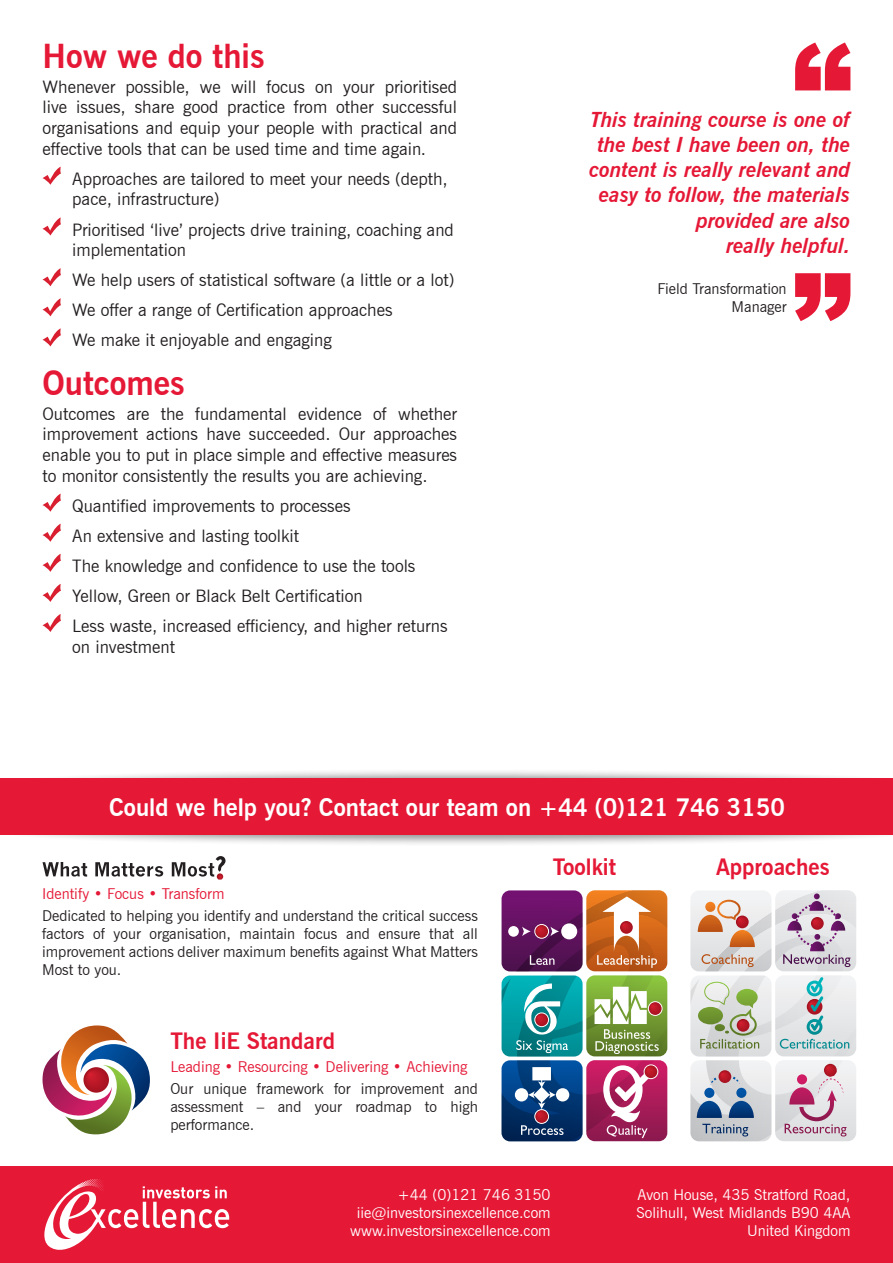
<style>
.page{position:relative;width:893px;height:1263px;background:#fff}
.page>*{position:absolute;margin:0;border:0;box-sizing:border-box;transform-origin:0 0}
.Heading{font:700 33px "News Gothic BT";color:#e51836}
.t1{font:700 24px "News Gothic BT";color:#fff}
.t2{font:700 22.5px "News Gothic BT";color:#e51836}
.t3{font:italic 700 21px/25.2px "News Gothic BT";color:#e51836;text-align:right}
.Tick_List{font:17.25px/20.7px "News Gothic BT";color:#231f20}
.Content{font:17.25px/20.7px "News Gothic BT";color:#231f20;text-align:justify}
.Quote_by{font:15px/18px "News Gothic BT";color:#231f20;text-align:justify}
.t4{font:15px/18px "News Gothic BT";color:#fff;text-align:right}
.t5{font:15px "News Gothic BT";color:#e51836}
</style>
<div class="page">
<svg style="left:43px;top:862px;width:44px;height:14px"></svg>
<svg style="left:95px;top:862px;width:68px;height:14px"></svg>
<svg style="left:172px;top:856px;width:54px;height:23px"></svg>
<svg style="left:43px;top:167px;width:18px;height:18px"></svg>
<svg style="left:43px;top:217px;width:18px;height:18px"></svg>
<svg style="left:43px;top:268px;width:18px;height:18px"></svg>
<svg style="left:43px;top:298px;width:18px;height:18px"></svg>
<svg style="left:43px;top:328px;width:18px;height:18px"></svg>
<svg style="left:43px;top:494px;width:18px;height:18px"></svg>
<svg style="left:43px;top:524px;width:18px;height:18px"></svg>
<svg style="left:43px;top:554px;width:18px;height:18px"></svg>
<svg style="left:43px;top:584px;width:18px;height:18px"></svg>
<svg style="left:43px;top:614px;width:18px;height:18px"></svg>
<svg style="left:795px;top:43px;width:55px;height:47px"></svg>
<svg style="left:795px;top:273px;width:55px;height:48px"></svg>
<div style="left:0;top:1166px;width:893px;height:97px;background:#e51836"></div>
<svg style="left:44px;top:1179px;width:185px;height:71px"></svg>
<div style="left:0;top:768px;width:893px;height:44px;background:#231f20;opacity:.5"></div>
<div style="left:0;top:804px;width:893px;height:43px;background:#231f20;opacity:.5"></div>
<div style="left:0;top:778px;width:893px;height:57px;background:#e51836"></div>
<svg style="left:690px;top:890px;width:166px;height:251px"></svg>
<svg style="left:502px;top:890px;width:165px;height:251px;background:#7f737a"></svg>
<svg style="left:43px;top:1025px;width:107px;height:109px"></svg>
<svg style="left:83px;top:1067px;width:26px;height:26px"></svg>
<p class="Heading" style="left:43px;top:36px;width:223px">How we do this</p>
<p class="Content" style="left:43px;top:76px;width:416px">Whenever possible, we will focus on your prioritised live issues, share good practice from other successful organisations and equip your people with practical and effective tools that can be used time and time again.</p>
<p class="Tick_List" style="left:72px;top:168px;width:377px">Approaches are tailored to meet your needs (depth, pace, infrastructure)</p>
<p class="Tick_List" style="left:72px;top:219px;width:383px">Prioritised ‘live’ projects drive training, coaching and implementation</p>
<p class="Tick_List" style="left:72px;top:270px;width:384px">We help users of statistical software (a little or a lot)</p>
<p class="Tick_List" style="left:72px;top:300px;width:322px">We offer a range of Certification approaches</p>
<p class="Tick_List" style="left:72px;top:330px;width:261px">We make it enjoyable and engaging</p>
<p class="Heading" style="left:43px;top:363px;width:144px">Outcomes</p>
<p class="Content" style="left:43px;top:403px;width:416px">Outcomes are the fundamental evidence of whether improvement actions have succeeded. Our approaches enable you to put in place simple and effective measures to monitor consistently the results you are achieving.</p>
<p class="Tick_List" style="left:72px;top:495px;width:280px">Quantified improvements to processes</p>
<p class="Tick_List" style="left:72px;top:525px;width:228px">An extensive and lasting toolkit</p>
<p class="Tick_List" style="left:72px;top:555px;width:345px">The knowledge and confidence to use the tools</p>
<p class="Tick_List" style="left:72px;top:585px;width:292px">Yellow, Green or Black Belt Certification</p>
<p class="Tick_List" style="left:72px;top:615px;width:377px">Less waste, increased efficiency, and higher returns on investment</p>
<p class="t3" style="left:590px;top:106px;width:262px">This training course is one of the best I have been on, the content is really relevant and easy to follow, the materials provided are also<br>really helpful.</p>
<p class="Quote_by" style="left:657px;top:279px;width:131px;text-align:right">Field Transformation<br>Manager</p>
<h2 class="t1" style="left:109px;top:792px;width:677px">Could we help you? Contact our team on +44 (0)121 746 3150</h2>
<h3 class="t2" style="left:553px;top:854px;width:65px">Toolkit</h3>
<h3 class="t2" style="left:716px;top:854px;width:115px">Approaches</h3>
<p class="t5" style="left:42px;top:884px;width:184px">Identify • Focus • Transform</p>
<p class="Quote_by" style="left:42px;top:906px;width:437px">Dedicated to helping you identify and understand the critical success factors of your organisation, maintain focus and ensure that all improvement actions deliver maximum benefits against What Matters Most to you.</p>
<h3 class="t2" style="left:170px;top:1027px;width:166px">The IiE Standard</h3>
<p class="t5" style="left:170px;top:1057px;width:299px">Leading • Resourcing • Delivering • Achieving</p>
<p class="Quote_by" style="left:170px;top:1079px;width:309px">Our unique framework for improvement and assessment – and your roadmap to high performance.</p>
<p class="t4" style="left:350px;top:1185px;width:202px">+44 (0)121 746 3150 iie@investorsinexcellence.com www.investorsinexcellence.com</p>
<p class="t4" style="left:636px;top:1185px;width:216px">Avon House, 435 Stratford Road,<br>Solihull, West Midlands B90 4AA<br>United Kingdom</p>
</div>
